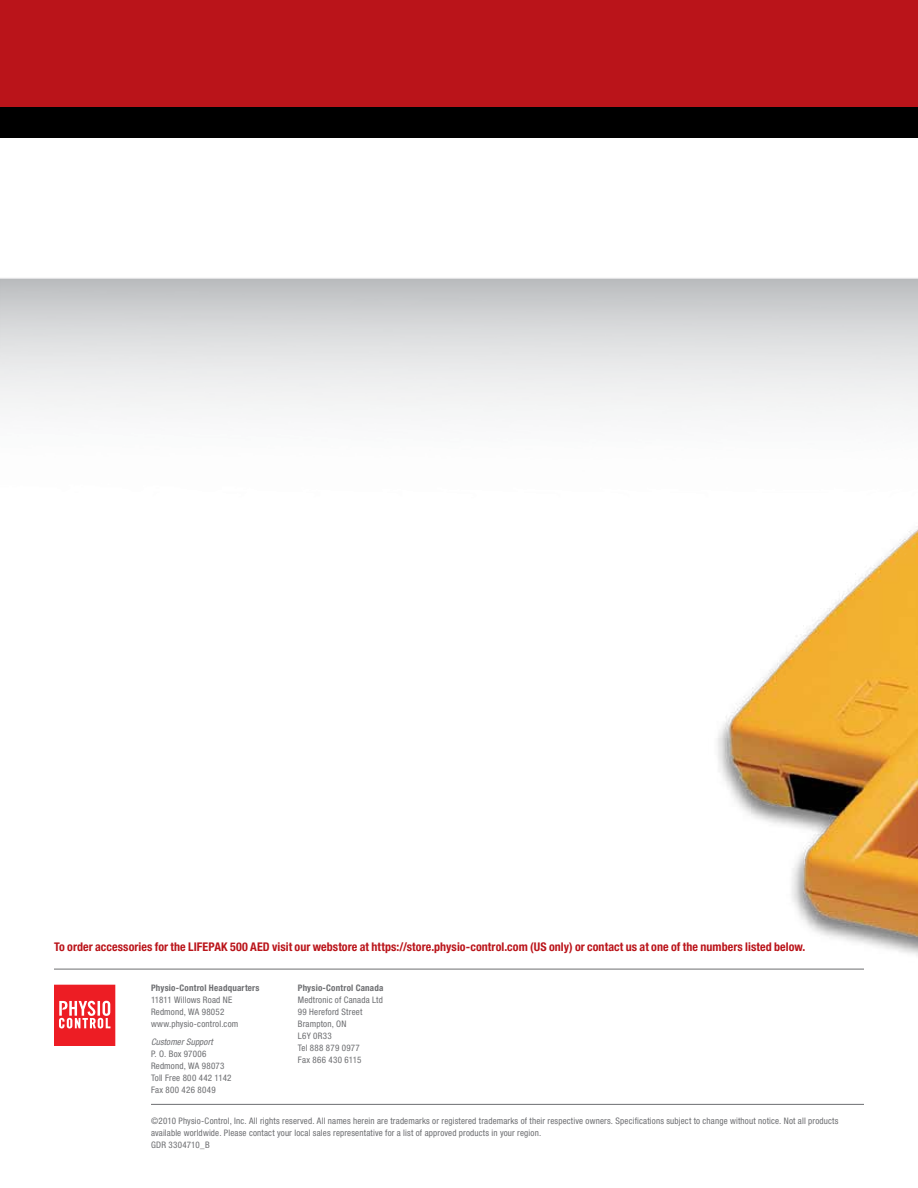
<style>
.page{position:relative;width:918px;height:1188px;background:#fff}
.page>*{position:absolute;margin:0;border:0;box-sizing:border-box;transform-origin:0 0}
.t1{font:700 condensed 12px "Helvetica Neue LT Std";letter-spacing:.005em;color:#ba141a}
.t2{font:condensed 9px/12px "Helvetica Neue LT Std";letter-spacing:.02em;color:#6d6e71}
.t3{font:condensed 9px/12px "Helvetica Neue LTW1 G";letter-spacing:.02em;color:#6d6e71}
.t4{font:700 condensed 9px "Helvetica Neue LT Std";letter-spacing:.02em;color:#6d6e71}
.t5{font:italic condensed 9px "Helvetica Neue LT Std";letter-spacing:.015em;color:#6d6e71}
</style>
<div class="page">
<svg style="left:0;top:278px;width:918px;height:134px;background:#d9dbdc"></svg>
<div style="left:0;top:0;width:918px;height:137px;background:#ba141a"></div>
<div style="left:0;top:107px;width:918px;height:30px;background:#000"></div>
<svg style="left:54px;top:985px;width:61px;height:61px;background:#f0444a"></svg>
<hr style="left:151px;top:1104px;width:713px;height:1px;background:#6d6e71">
<hr style="left:54px;top:969px;width:810px;height:1px;background:#6d6e71">
<img style="left:518px;top:358px;width:400px;height:612px">
<h1 class="t1" style="left:54px;top:940px;width:753px">To order accessories for the LIFEPAK 500 AED visit our webstore at https://store.physio-control.com (US only) or contact us at one of the numbers listed below.</h1>
<p class="t4" style="left:298px;top:982px;width:87px">Physio-Control Canada</p>
<p class="t2" style="left:298px;top:994px;width:87px">Medtronic of Canada Ltd<br>99 Hereford Street<br>Brampton, ON<br>L6Y 0R33<br>Tel 888 879 0977<br>Fax 866 430 6115</p>
<p class="t4" style="left:151px;top:982px;width:110px">Physio-Control Headquarters</p>
<p class="t2" style="left:151px;top:994px;width:89px">11811 Willows Road NE<br>Redmond, WA 98052 www.physio-control.com</p>
<p class="t5" style="left:151px;top:1037px;width:63px">Customer Support</p>
<p class="t3" style="left:151px;top:1048px;width:82px">P. O. Box 97006<br>Redmond, WA 98073<br>Toll Free 800 442 1142<br>Fax 800 426 8049</p>
<p class="t2" style="left:151px;top:1114px;width:689px">©2010 Physio-Control, Inc. All rights reserved. All names herein are trademarks or registered trademarks of their respective owners. Specifications subject to change without notice. Not all products available worldwide. Please contact your local sales representative for a list of approved products in your region.<br>GDR 3304710_B</p>
</div>
